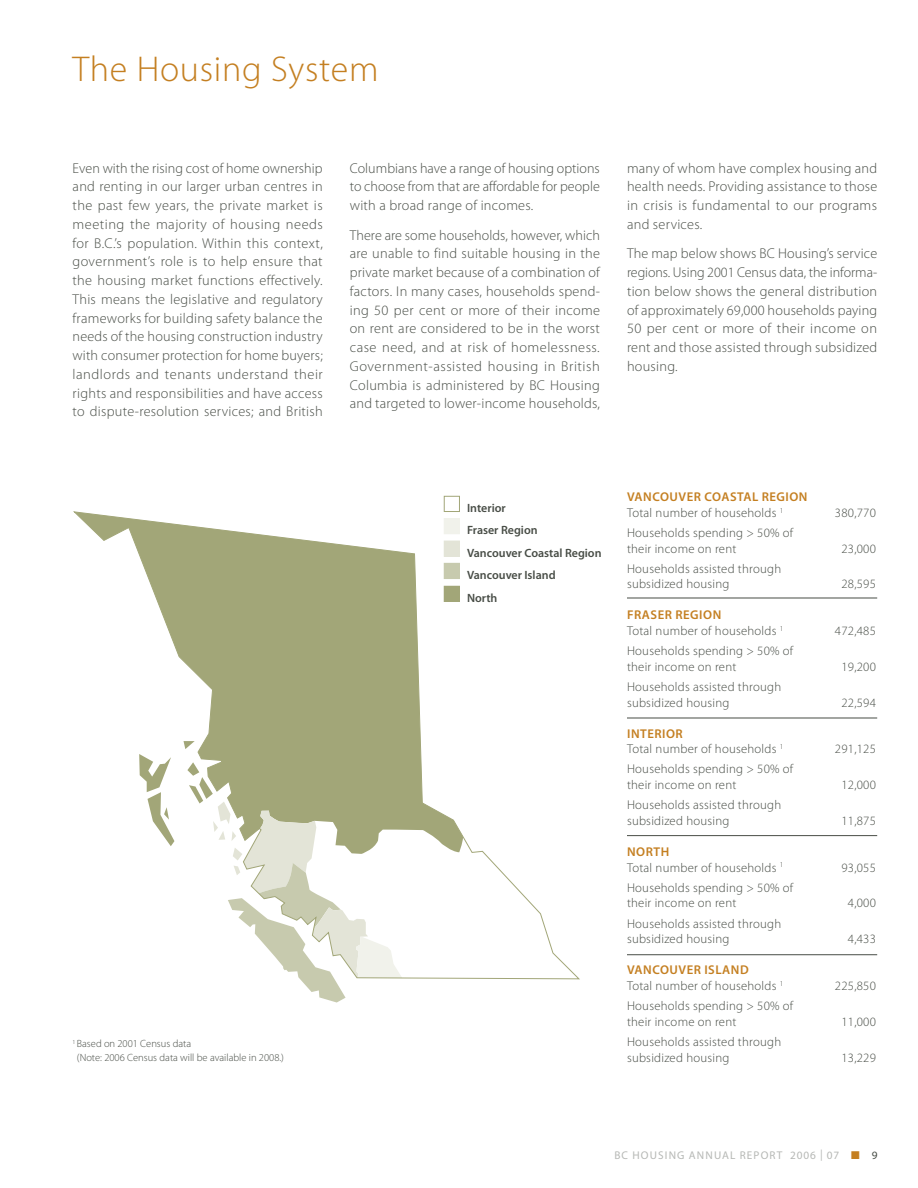
<style>
.page{position:relative;width:918px;height:1188px;background:#fff}
.page>*{position:absolute;margin:0;border:0;box-sizing:border-box;transform-origin:0 0}
.t1{font:300 36px "Myriad Pro";letter-spacing:.02em;color:#c47f21}
.Body_Copy{font:300 14.25px/18.8px "Myriad Pro";letter-spacing:.02em;color:#484d46;text-align:justify}
.t2{font:300 12.75px/15.8px "Myriad Pro";letter-spacing:.02em;color:#484d46}
.t3{font:600 12.75px "Myriad Pro";letter-spacing:.04em;color:#c47f21}
.t4{font:600 12px/22.5px "Myriad Pro";color:#484d46}
.t5{font:11.25px "Myriad Pro";letter-spacing:.1em;color:#b6b8b5}
.t6{font:300 10.5px/13.5px "Myriad Pro";color:#484d46}
.s1{color:#c47f21}
.s2{color:#484d46}
</style>
<div class="page">
<svg style="left:301px;top:980px;width:45px;height:23px"></svg>
<svg style="left:73px;top:496px;width:507px;height:484px"></svg>
<hr style="left:627px;top:598px;width:250px;height:1px;background:#484d46">
<hr style="left:627px;top:718px;width:250px;height:1px;background:#484d46">
<hr style="left:627px;top:835px;width:250px;height:1px;background:#484d46">
<hr style="left:627px;top:954px;width:250px;height:1px;background:#484d46">
<h1 class="t1" style="left:73px;top:49px;width:307px">The Housing System</h1>
<p class="Body_Copy" style="left:73px;top:159px;width:252px">Even with the rising cost of home ownership and renting in our larger urban centres in the past few years, the private market is meeting the majority of housing needs for B.C.’s population. Within this context, government’s role is to help ensure that the housing market functions effectively.<br>This means the legislative and regulatory frameworks for building safety balance the needs of the housing construction industry with consumer protection for home buyers; landlords and tenants understand their rights and responsibilities and have access to dispute-resolution services; and British</p>
<p class="Body_Copy" style="left:350px;top:159px;width:252px">Columbians have a range of housing options to choose from that are affordable for people with a broad range of incomes.</p>
<p class="Body_Copy" style="left:350px;top:226px;width:252px">There are some households, however, which are unable to find suitable housing in the private market because of a combination of factors. In many cases, households spend&shy;ing 50 per cent or more of their income on rent are considered to be in the worst case need, and at risk of homelessness.<br>Government-assisted housing in British Columbia is administered by BC Housing and targeted to lower-income households,</p>
<p class="Body_Copy" style="left:627px;top:159px;width:252px">many of whom have complex housing and health needs. Providing assistance to those in crisis is fundamental to our programs and services.</p>
<p class="Body_Copy" style="left:627px;top:245px;width:252px">The map below shows BC Housing’s service regions. Using 2001 Census data, the informa&shy;tion below shows the general distribution of approximately 69,000 households paying 50 per cent or more of their income on rent and those assisted through subsidized housing.</p>
<p class="t6" style="left:77px;top:1037px;width:209px;text-indent:-4px"><sup>1</sup> Based on 2001 Census data<br>(Note: 2006 Census data will be available in 2008.)</p>
<p class="t4" style="left:467px;top:496px;width:136px">Interior<br>Fraser Region<br>Vancouver Coastal Region<br>Vancouver Island<br>North</p>
<p class="t3" style="left:627px;top:490px;width:182px">VANCOUVER COASTAL REGION</p>
<p class="t2" style="left:627px;top:505px;width:158px">Total number of households <sup>1</sup></p>
<p class="t2" style="left:835px;top:505px;width:43px">380,770</p>
<p class="t2" style="left:627px;top:525px;width:168px">Households spending &gt; 50% of their income on rent</p>
<p class="t2" style="left:841px;top:541px;width:36px">23,000</p>
<p class="t2" style="left:627px;top:561px;width:156px">Households assisted through subsidized housing</p>
<p class="t2" style="left:841px;top:577px;width:36px">28,595</p>
<p class="t3" style="left:627px;top:608px;width:96px">FRASER REGION</p>
<p class="t2" style="left:627px;top:623px;width:158px">Total number of households <sup>1</sup></p>
<p class="t2" style="left:835px;top:623px;width:43px">472,485</p>
<p class="t2" style="left:627px;top:643px;width:168px">Households spending &gt; 50% of their income on rent</p>
<p class="t2" style="left:841px;top:659px;width:36px">19,200</p>
<p class="t2" style="left:627px;top:679px;width:156px">Households assisted through subsidized housing</p>
<p class="t2" style="left:841px;top:695px;width:36px">22,594</p>
<p class="t3" style="left:627px;top:726px;width:57px">INTERIOR</p>
<p class="t2" style="left:627px;top:741px;width:158px">Total number of households <sup>1</sup></p>
<p class="t2" style="left:835px;top:741px;width:43px">291,125</p>
<p class="t2" style="left:627px;top:762px;width:168px">Households spending &gt; 50% of their income on rent</p>
<p class="t2" style="left:841px;top:777px;width:36px">12,000</p>
<p class="t2" style="left:627px;top:797px;width:156px">Households assisted through subsidized housing</p>
<p class="t2" style="left:841px;top:813px;width:36px">11,875</p>
<p class="t3" style="left:627px;top:845px;width:44px">NORTH</p>
<p class="t2" style="left:627px;top:860px;width:158px">Total number of households <sup>1</sup></p>
<p class="t2" style="left:841px;top:860px;width:36px">93,055</p>
<p class="t2" style="left:627px;top:880px;width:168px">Households spending &gt; 50% of their income on rent</p>
<p class="t2" style="left:848px;top:896px;width:30px">4,000</p>
<p class="t2" style="left:627px;top:916px;width:156px">Households assisted through subsidized housing</p>
<p class="t2" style="left:848px;top:931px;width:30px">4,433</p>
<p class="t3" style="left:627px;top:963px;width:123px">VANCOUVER ISLAND</p>
<p class="t2" style="left:627px;top:978px;width:158px">Total number of households <sup>1</sup></p>
<p class="t2" style="left:835px;top:978px;width:43px">225,850</p>
<p class="t2" style="left:627px;top:998px;width:168px">Households spending &gt; 50% of their income on rent</p>
<p class="t2" style="left:841px;top:1014px;width:36px">11,000</p>
<p class="t2" style="left:627px;top:1034px;width:156px">Households assisted through subsidized housing</p>
<p class="t2" style="left:841px;top:1050px;width:36px">13,229</p>
<p class="t5" style="left:614px;top:1149px;width:265px">BC HOUSING ANNUAL REPORT 2006 | 07 <span class="s1">■</span> <span class="s2">9</span></p>
</div>
